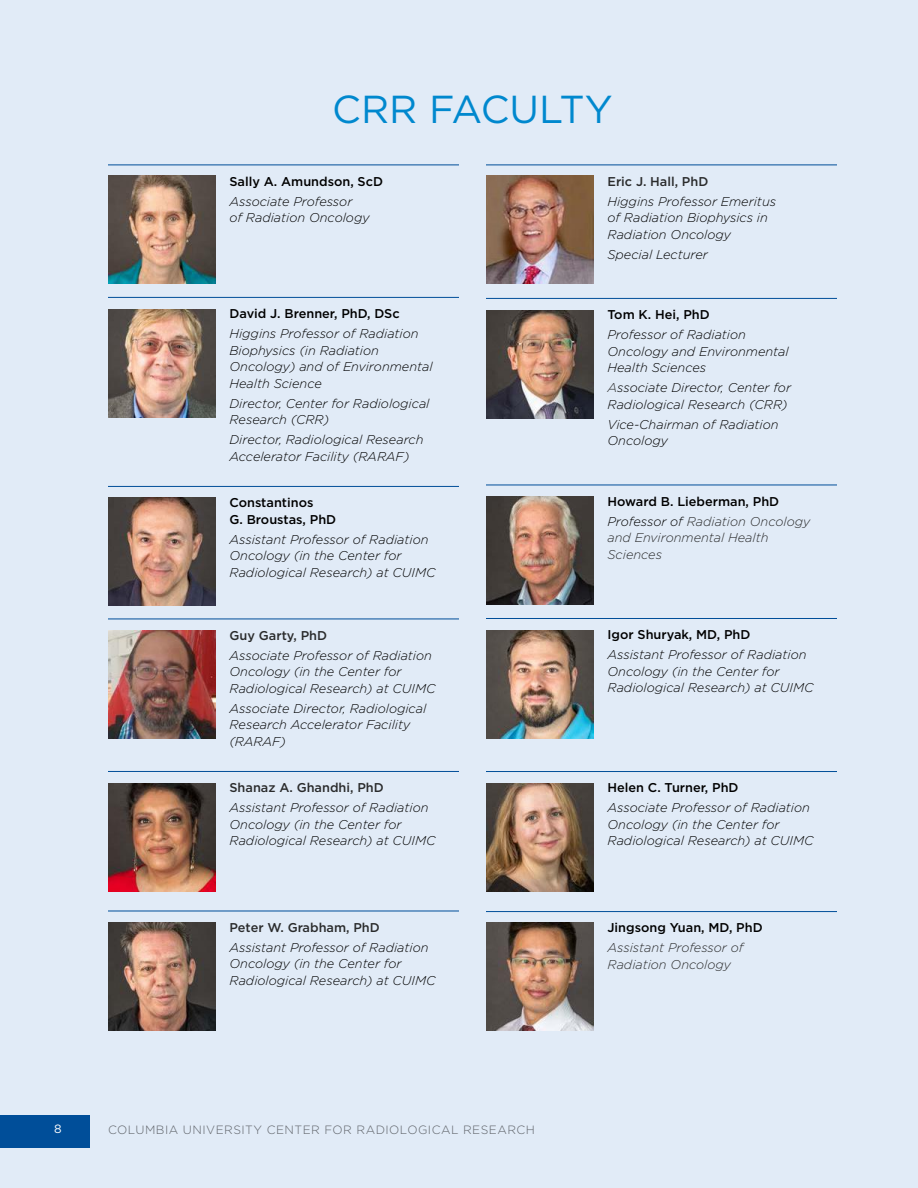
<style>
.page{position:relative;width:918px;height:1188px;background:#e1ebf7}
.page>*{position:absolute;margin:0;border:0;box-sizing:border-box;transform-origin:0 0}
.t1{font:39px "Gotham";color:#0088ce}
.t2{font:italic 300 12.75px/16.5px "Gotham";color:#000}
.t3{font:500 12.75px/16.5px "Gotham";color:#000}
.t4{font:italic 300 12.75px/16.5px "Gotham";color:#2a2b2c}
.t5{font:500 12.75px "Gotham";color:#2a2b2c}
.t6{font:300 12px "Gotham";letter-spacing:.04em;color:#5f6369}
.t7{font:12px "Gotham";color:#fff}
.s1{color:#2a2b2c}
.s2{font-weight:300;font-style:italic}
.s3{font-weight:300;font-style:italic;color:#2a2b2c}
</style>
<div class="page">
<hr style="left:108px;top:165px;width:351px;height:1px;background:#004e99">
<hr style="left:108px;top:297px;width:351px;height:1px;background:#004e99">
<hr style="left:108px;top:486px;width:351px;height:1px;background:#004e99">
<hr style="left:108px;top:619px;width:351px;height:1px;background:#004e99">
<hr style="left:108px;top:771px;width:351px;height:1px;background:#004e99">
<hr style="left:108px;top:911px;width:351px;height:1px;background:#004e99">
<hr style="left:486px;top:165px;width:351px;height:1px;background:#004e99">
<hr style="left:486px;top:298px;width:351px;height:1px;background:#004e99">
<hr style="left:486px;top:485px;width:351px;height:1px;background:#004e99">
<hr style="left:486px;top:618px;width:351px;height:1px;background:#004e99">
<hr style="left:486px;top:771px;width:351px;height:1px;background:#004e99">
<hr style="left:486px;top:911px;width:351px;height:1px;background:#004e99">
<img style="left:108px;top:175px;width:108px;height:108px">
<img style="left:486px;top:175px;width:108px;height:108px">
<img style="left:486px;top:310px;width:108px;height:108px">
<img style="left:486px;top:496px;width:108px;height:108px">
<img style="left:486px;top:630px;width:108px;height:108px">
<img style="left:486px;top:783px;width:108px;height:108px">
<img style="left:486px;top:922px;width:108px;height:108px">
<img style="left:108px;top:309px;width:108px;height:108px">
<img style="left:108px;top:498px;width:108px;height:108px">
<img style="left:108px;top:630px;width:108px;height:108px">
<img style="left:108px;top:783px;width:108px;height:108px">
<img style="left:108px;top:922px;width:108px;height:108px">
<div style="left:0;top:1115px;width:90px;height:33px;background:#004e99"></div>
<h1 class="t1" style="left:332px;top:84px;width:282px">CRR FACULTY</h1>
<p class="t3" style="left:230px;top:173px;width:155px">Sally A. Amundson, ScD</p>
<p class="t2" style="left:230px;top:192px;width:142px">Associate Professor<br>of Radiation Oncology</p>
<p class="t3" style="left:230px;top:305px;width:172px">David J. Brenner, PhD, DSc</p>
<p class="t2" style="left:230px;top:325px;width:205px">Higgins Professor of Radiation<br>Biophysics (in Radiation<br>Oncology) and of Environmental<br>Health Science</p>
<p class="t2" style="left:230px;top:394px;width:201px">Director, Center for Radiological<br>Research (CRR)</p>
<p class="t2" style="left:230px;top:431px;width:196px">Director, Radiological Research<br>Accelerator Facility (RARAF)</p>
<p class="t3" style="left:230px;top:494px;width:108px">Constantinos<br>G. Broustas, PhD</p>
<p class="t2" style="left:230px;top:530px;width:208px">Assistant Professor of Radiation<br>Oncology (in the Center for<br>Radiological Research) at CUIMC</p>
<p class="t5" style="left:230px;top:627px;width:99px">Guy Garty, PhD</p>
<p class="t2" style="left:230px;top:646px;width:208px">Associate Professor of Radiation<br>Oncology (in the Center for<br>Radiological Research) at CUIMC</p>
<p class="t2" style="left:230px;top:699px;width:198px">Associate Director, Radiological<br>Research Accelerator Facility (RARAF)</p>
<p class="t5" style="left:230px;top:779px;width:156px">Shanaz A. Ghandhi, PhD</p>
<p class="t2" style="left:230px;top:799px;width:208px">Assistant Professor of Radiation<br>Oncology (in the Center for<br>Radiological Research) at CUIMC</p>
<p class="t5" style="left:230px;top:919px;width:152px">Peter W. Grabham, PhD</p>
<p class="t2" style="left:230px;top:939px;width:208px">Assistant Professor of Radiation<br>Oncology (in the Center for<br>Radiological Research) at CUIMC</p>
<p class="t7" style="left:54px;top:1121px;width:9px">8</p>
<p class="t6" style="left:108px;top:1122px;width:428px">COLUMBIA UNIVERSITY CENTER FOR RADIOLOGICAL RESEARCH</p>
<p class="t5" style="left:608px;top:173px;width:102px">Eric J. Hall, PhD</p>
<p class="t2" style="left:608px;top:192px;width:170px">Higgins Professor Emeritus of Radiation Biophysics in<br>Radiation Oncology</p>
<p class="t2" style="left:608px;top:245px;width:102px">Special Lecturer</p>
<p class="t3" style="left:608px;top:306px;width:104px">Tom K. Hei, PhD</p>
<p class="t2" style="left:608px;top:326px;width:183px">Professor of Radiation<br>Oncology and Environmental<br>Health Sciences</p>
<p class="t2" style="left:608px;top:379px;width:185px"><span class="s1">A</span>ssociate Director, Center for<br>Radiological Research (CRR)</p>
<p class="t2" style="left:608px;top:415px;width:173px">Vice-Chairman of Radiation<br>Oncology</p>
<p class="t3" style="left:608px;top:491px;width:204px;line-height:20px">Howard B. Lieberman, PhD<br><span class="s2">Professor of</span> <span class="s3">Radiation Oncology</span></p>
<p class="t4" style="left:608px;top:529px;width:163px">and Environmental Health<br>Sciences</p>
<p class="t3" style="left:608px;top:626px;width:144px">Igor Shuryak, MD, PhD</p>
<p class="t2" style="left:608px;top:646px;width:208px">Assistant Professor of Radiation<br>Oncology (in the Center for<br>Radiological Research) at CUIMC</p>
<p class="t3" style="left:608px;top:779px;width:133px">Helen C. Turner, PhD</p>
<p class="t2" style="left:608px;top:799px;width:208px">Associate Professor of Radiation<br>Oncology (in the Center for<br>Radiological Research) at CUIMC</p>
<p class="t3" style="left:608px;top:919px;width:157px">Jingsong Yuan, MD, PhD</p>
<p class="t4" style="left:608px;top:939px;width:137px">Assistant Professor of<br>Radiation Oncology</p>
</div>
